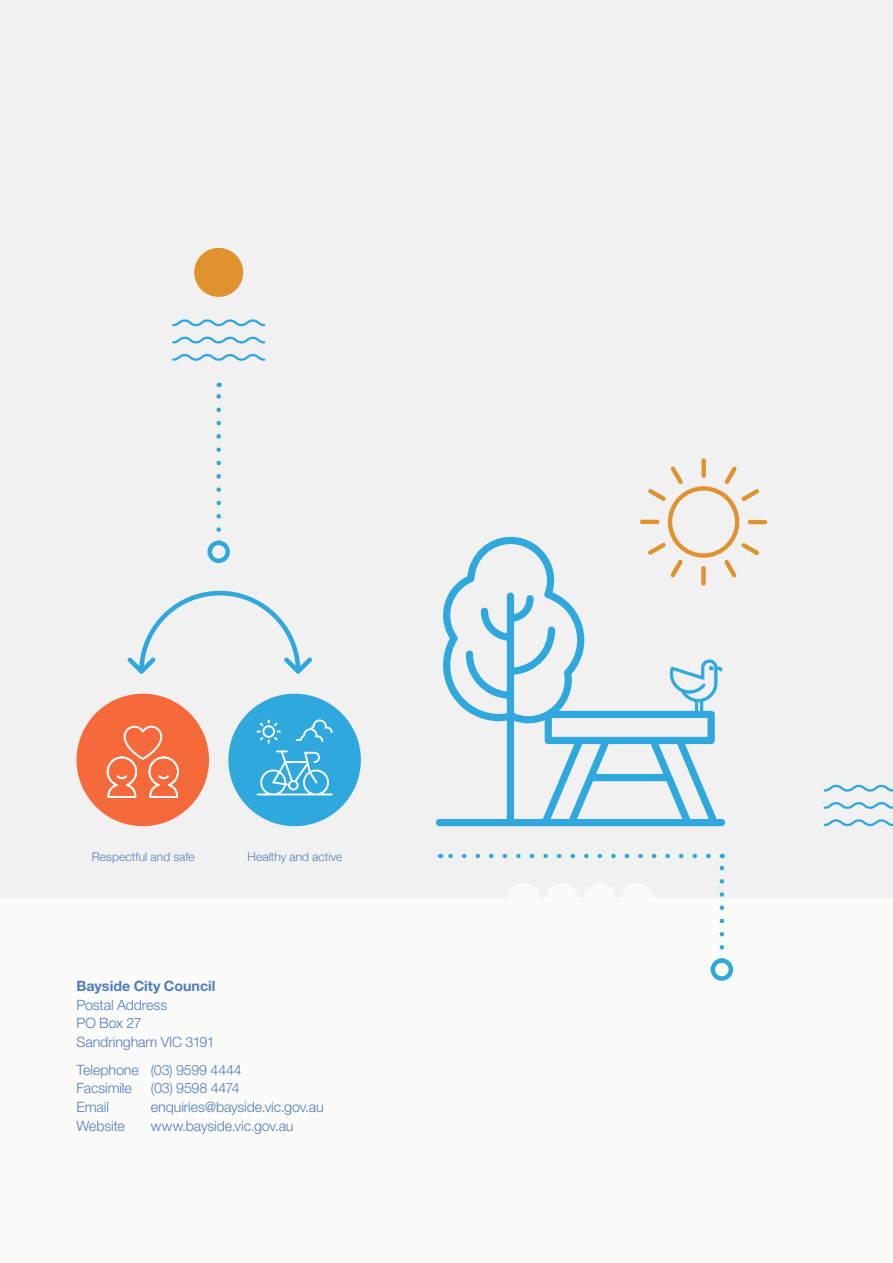
<style>
.page{position:relative;width:893px;height:1263px;background:#fbfbf9}
.page>*{position:absolute;margin:0;border:0;box-sizing:border-box;transform-origin:0 0}
.t1{font:300 14.25px/18.8px "Helvetica Neue LT Std";letter-spacing:-.01em;color:#507cbd}
.t2{font:700 14.25px "Helvetica Neue LT Std";color:#507cbd}
.t3{font:300 12px "Helvetica Neue";letter-spacing:.005em;color:#507cbd}
</style>
<div class="page">
<div style="left:0;top:0;width:893px;height:897px;background:#f1f1f2"></div>
<div style="left:584px;top:883px;width:32px;height:32px;background:#fbfbf9;border-radius:50%"></div>
<div style="left:621px;top:883px;width:32px;height:32px;background:#fbfbf9;border-radius:50%"></div>
<div style="left:508px;top:883px;width:32px;height:32px;background:#fbfbf9;border-radius:50%"></div>
<div style="left:546px;top:883px;width:32px;height:32px;background:#fbfbf9;border-radius:50%"></div>
<div style="left:701px;top:458px;width:5px;height:20px;background:#e0922f;border-radius:2px"></div>
<hr style="left:748px;top:520px;width:19px;height:4px;background:#e0922f;border-radius:2px">
<hr style="left:640px;top:520px;width:19px;height:4px;background:#e0922f;border-radius:2px">
<svg style="left:648px;top:466px;width:111px;height:111px"></svg>
<svg style="left:127px;top:591px;width:185px;height:83px"></svg>
<div style="left:77px;top:694px;width:132px;height:132px;background:#f5693b;border-radius:50%"></div>
<svg style="left:107px;top:725px;width:72px;height:73px"></svg>
<div style="left:228px;top:694px;width:133px;height:132px;background:#2fa9dd;border-radius:50%"></div>
<svg style="left:257px;top:719px;width:24px;height:24px"></svg>
<svg style="left:296px;top:719px;width:37px;height:23px"></svg>
<svg style="left:257px;top:750px;width:76px;height:45px"></svg>
<svg style="left:436px;top:537px;width:289px;height:289px"></svg>
<svg style="left:448px;top:854px;width:260px;height:4px"></svg>
<svg style="left:720px;top:854px;width:4px;height:93px"></svg>
<div style="left:711px;top:958px;width:22px;height:23px;border:4px solid #2fa9dd;border-radius:50%"></div>
<svg style="left:667px;top:659px;width:56px;height:55px"></svg>
<svg style="left:172px;top:354px;width:93px;height:7px"></svg>
<svg style="left:172px;top:337px;width:93px;height:6px"></svg>
<svg style="left:172px;top:319px;width:93px;height:7px"></svg>
<div style="left:194px;top:248px;width:49px;height:49px;background:#e0922f;border-radius:50%"></div>
<svg style="left:216px;top:383px;width:5px;height:147px"></svg>
<div style="left:207px;top:541px;width:23px;height:22px;border:4px solid #2fa9dd;border-radius:50%"></div>
<svg style="left:824px;top:819px;width:69px;height:7px"></svg>
<svg style="left:824px;top:802px;width:69px;height:7px"></svg>
<svg style="left:824px;top:785px;width:69px;height:7px"></svg>
<p class="t3" style="left:92px;top:847px;width:104px">Respectful and safe</p>
<p class="t3" style="left:247px;top:847px;width:96px">Healthy and active</p>
<p class="t2" style="left:77px;top:977px;width:141px">Bayside City Council</p>
<p class="t1" style="left:77px;top:995px;width:140px">Postal Address<br>PO Box 27<br>Sandringham VIC 3191</p>
<p class="t1" style="left:77px;top:1060px;width:167px">Telephone (03) 9599 4444<br>Facsimile</p>
<p class="t1" style="left:151px;top:1078px;width:90px">(03) 9598 4474</p>
<p class="t1" style="left:77px;top:1097px;width:34px">Email</p>
<p class="t1" style="left:151px;top:1097px;width:174px">enquiries@bayside.vic.gov.au</p>
<p class="t1" style="left:77px;top:1116px;width:50px">Website</p>
<p class="t1" style="left:151px;top:1116px;width:144px">www.bayside.vic.gov.au</p>
</div>
